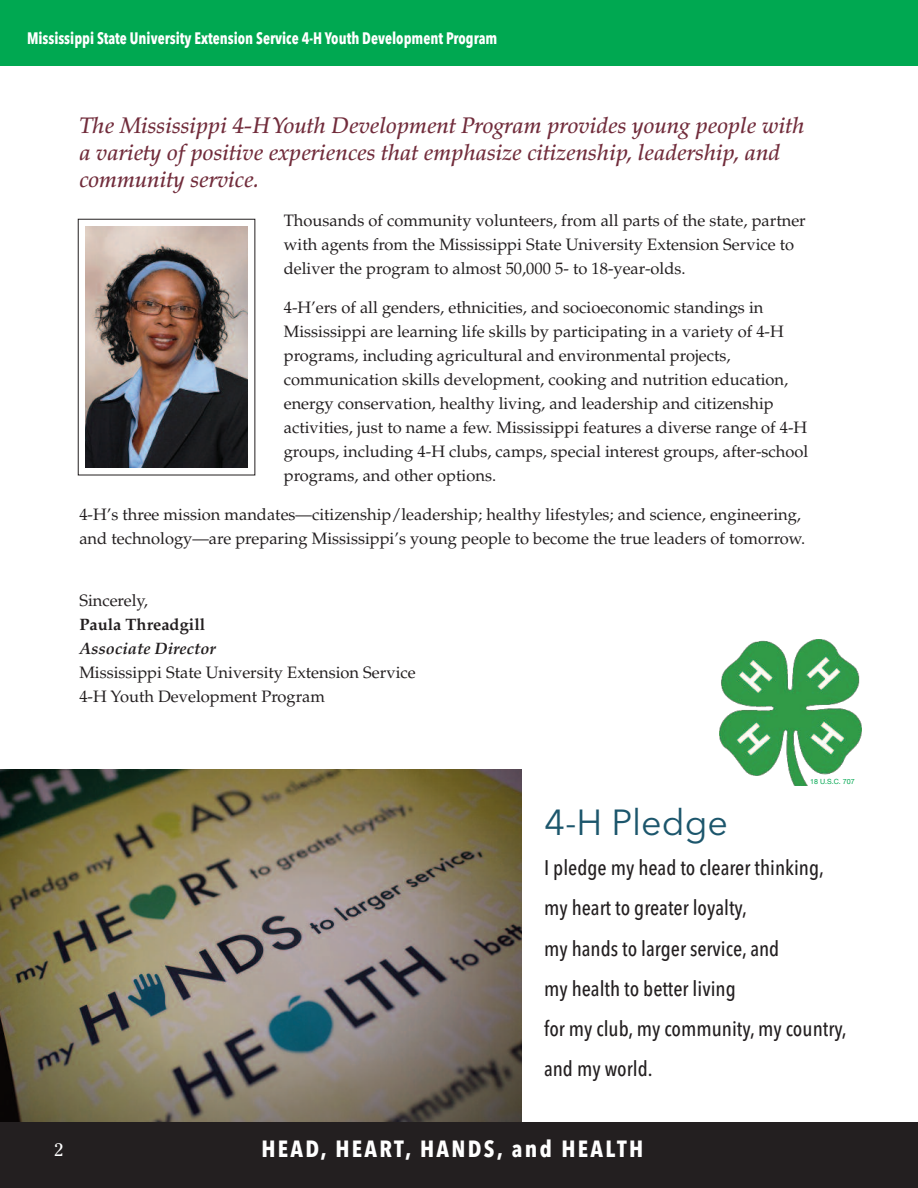
<style>
.page{position:relative;width:918px;height:1188px;background:#fff}
.page>*{position:absolute;margin:0;border:0;box-sizing:border-box;transform-origin:0 0}
.t1{font:36px "Avenir Next";color:#1c566c}
.t2{font:700 23.25px "Avenir Next Condensed";letter-spacing:.1em;color:#fff}
.t3{font:italic 500 22.5px/27px "Palatino LT Std";color:#712c3b}
.t4{font:500 21px/40.2px "Avenir Next Condensed";color:#231f20}
.t5{font:18px "Cheltenham Std";color:#fff}
.t6{font:16.5px/24px "Palatino LT Std";color:#231f20}
.t7{font:700 16.5px "Avenir Next Condensed";color:#fff;scale:.9 1}
.t8{font:italic 700 16.5px "Palatino LT Std";color:#231f20}
.t9{font:700 16.5px "Palatino LT Std";color:#231f20}
.t10{font:7.05px "Helvetica Neue";color:#00a851}
</style>
<div class="page">
<img style="left:0;top:769px;width:522px;height:353px">
<div style="left:0;top:1122px;width:918px;height:66px;background:#231f20"></div>
<div style="left:78px;top:219px;width:177px;height:256px;border:1px solid #231f20"></div>
<img style="left:85px;top:227px;width:163px;height:240px">
<div style="left:0;top:0;width:918px;height:66px;background:#00a851"></div>
<img style="left:720px;top:639px;width:142px;height:146px">
<p class="t7" style="left:27px;top:28px;width:524px">Mississippi State University Extension Service 4-H Youth Development Program</p>
<h3 class="t3" style="left:79px;top:115px;width:727px">The Mississippi 4-HYouth Development Program provides young people with a variety of positive experiences that emphasize citizenship, leadership, and community service.</h3>
<p class="t6" style="left:284px;top:211px;width:523px">Thousands of community volunteers, from all parts of the state, partner with agents from the Mississippi State University Extension Service to deliver the program to almost 50,000 5- to 18-year-olds.</p>
<p class="t6" style="left:284px;top:298px;width:526px">4-H’ers of all genders, ethnicities, and socioeconomic standings in Mississippi are learning life skills by participating in a variety of 4-H programs, including agricultural and environmental projects, communication skills development, cooking and nutrition education, energy conservation, healthy living, and leadership and citizenship activities, just to name a few. Mississippi features a diverse range of 4-H groups, including 4-H clubs, camps, special interest groups, after-school programs, and other options.</p>
<p class="t6" style="left:79px;top:505px;width:727px">4-H’s three mission mandates—citizenship/leadership; healthy lifestyles; and science, engineering, and technology—are preparing Mississippi’s young people to become the true leaders of tomorrow.</p>
<p class="t6" style="left:79px;top:590px;width:70px">Sincerely,</p>
<p class="t9" style="left:79px;top:618px;width:128px">Paula Threadgill</p>
<p class="t8" style="left:79px;top:642px;width:138px">Associate Director</p>
<p class="t6" style="left:79px;top:662px;width:338px">Mississippi State University Extension Service<br>4-H Youth Development Program</p>
<p class="t10" style="left:810px;top:778px;width:46px">18 U.S.C. 707</p>
<h1 class="t1" style="left:544px;top:792px;width:186px">4-H Pledge</h1>
<p class="t4" style="left:544px;top:848px;width:304px">I pledge my head to clearer thinking, my heart to greater loyalty,<br>my hands to larger service, and<br>my health to better living<br>for my club, my community, my country, and my world.</p>
<p class="t5" style="left:54px;top:1139px;width:11px">2</p>
<h2 class="t2" style="left:261px;top:1134px;width:383px">HEAD, HEART, HANDS, and HEALTH</h2>
<h2 class="t2" style="left:336px;top:1139px;width:264px">Making the Best Better</h2>
</div>
